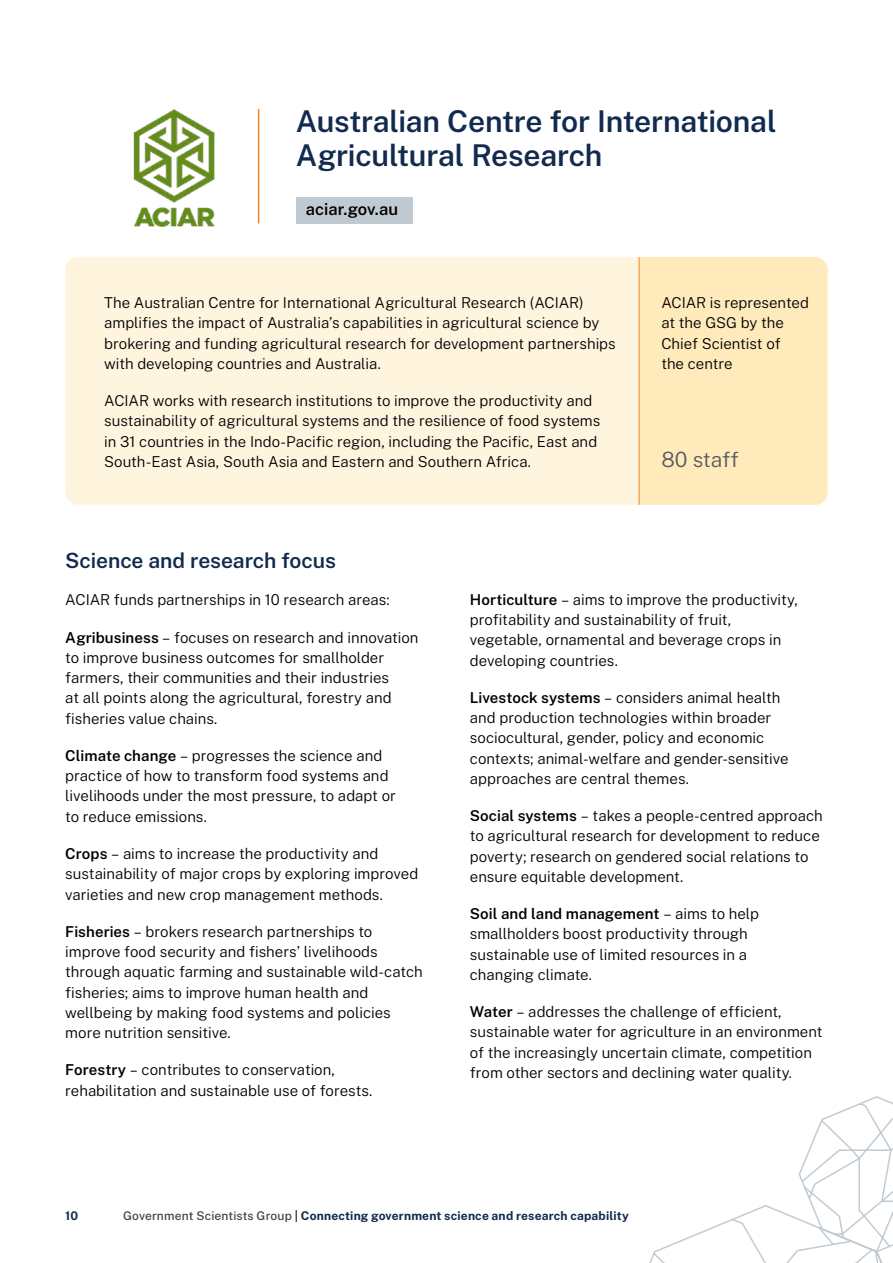
<style>
.page{position:relative;width:893px;height:1263px;background:#fff}
.page>*{position:absolute;margin:0;border:0;box-sizing:border-box;transform-origin:0 0}
.head_1{font:600 30px/34.5px "Public Sans";letter-spacing:-.01em;color:#112a4e}
.head__2{font:600 21px "Public Sans";letter-spacing:-.005em;color:#112a4e}
.head__2-2{font:300 21px "Public Sans";letter-spacing:-.01em;color:#58595b}
.body_text{font:600 16.5px "Public Sans";color:#000}
.body_text-2{font:300 15px/20.2px "Public Sans";color:#000}
.t1{font:700 12px "Public Sans";letter-spacing:.015em;color:#112a4e}
.s1{font-weight:600}
.s2{font-weight:500;color:#414042}
.s3{font-weight:500;color:#000}
</style>
<div class="page">
<div style="left:65px;top:257px;width:763px;height:248px;background:#fff5df;border-radius:13px"></div>
<div style="left:639px;top:257px;width:189px;height:248px;background:#ffeabc"></div>
<svg style="left:649px;top:1096px;width:244px;height:167px"></svg>
<div style="left:296px;top:197px;width:116px;height:26px;background:#c0cad2"></div>
<img style="left:133px;top:109px;width:82px;height:118px">
<hr style="left:258px;top:109px;width:1px;height:114px;background:#f18521">
<h1 class="head_1" style="left:296px;top:102px;width:482px">Australian Centre for International<br>Agricultural Research</h1>
<p class="body_text" style="left:306px;top:197px;width:94px">aciar.gov.au</p>
<p class="body_text-2" style="left:104px;top:292px;width:513px">The Australian Centre for International Agricultural Research (ACIAR) amplifies the impact of Australia’s capabilities in agricultural science by brokering and funding agricultural research for development partnerships with developing countries and Australia.</p>
<p class="body_text-2" style="left:104px;top:390px;width:498px">ACIAR works with research institutions to improve the productivity and sustainability of agricultural systems and the resilience of food systems in 31 countries in the Indo-Pacific region, including the Pacific, East and South-East Asia, South Asia and Eastern and Southern Africa.</p>
<p class="body_text-2" style="left:661px;top:292px;width:149px">ACIAR is represented at the GSG by the<br>Chief Scientist of<br>the centre</p>
<h2 class="head__2-2" style="left:661px;top:445px;width:79px">80 staff</h2>
<h2 class="head__2" style="left:65px;top:545px;width:272px">Science and research focus</h2>
<p class="body_text-2" style="left:65px;top:589px;width:326px">ACIAR funds partnerships in 10 research areas:</p>
<p class="body_text-2" style="left:65px;top:626px;width:355px"><span class="s1">Agribusiness</span> – focuses on research and innovation to improve business outcomes for smallholder farmers, their communities and their industries<br>at all points along the agricultural, forestry and fisheries value chains.</p>
<p class="body_text-2" style="left:65px;top:745px;width:332px"><span class="s1">Climate change</span> – progresses the science and practice of how to transform food systems and livelihoods under the most pressure, to adapt or to reduce emissions.</p>
<p class="body_text-2" style="left:65px;top:843px;width:354px"><span class="s1">Crops</span> – aims to increase the productivity and sustainability of major crops by exploring improved varieties and new crop management methods.</p>
<p class="body_text-2" style="left:65px;top:920px;width:359px"><span class="s1">Fisheries</span> – brokers research partnerships to improve food security and fishers’ livelihoods through aquatic farming and sustainable wild‑catch fisheries; aims to improve human health and wellbeing by making food systems and policies more nutrition sensitive.</p>
<p class="body_text-2" style="left:65px;top:1059px;width:309px"><span class="s1">Forestry</span> – contributes to conservation, rehabilitation and sustainable use of forests.</p>
<p class="body_text-2" style="left:470px;top:588px;width:329px"><span class="s1">Horticulture</span> – aims to improve the productivity, profitability and sustainability of fruit, vegetable, ornamental and beverage crops in developing countries.</p>
<p class="body_text-2" style="left:470px;top:686px;width:320px"><span class="s1">Livestock systems</span> – considers animal health and production technologies within broader sociocultural, gender, policy and economic contexts; animal-welfare and gender-sensitive approaches are central themes.</p>
<p class="body_text-2" style="left:470px;top:805px;width:354px"><span class="s1">Social systems</span> – takes a people-centred approach to agricultural research for development to reduce poverty; research on gendered social relations to ensure equitable development.</p>
<p class="body_text-2" style="left:470px;top:903px;width:291px"><span class="s1">Soil and land management</span> – aims to help smallholders boost productivity through sustainable use of limited resources in a changing climate.</p>
<p class="body_text-2" style="left:470px;top:1001px;width:354px"><span class="s1">Water</span> – addresses the challenge of efficient, sustainable water for agriculture in an environment of the increasingly uncertain climate, competition from other sectors and declining water quality.</p>
<p class="t1" style="left:65px;top:1207px;width:14px">10</p>
<p class="t1" style="left:123px;top:1207px;width:507px"><span class="s2">Government Scientists Group</span> <span class="s3">|</span> Connecting government science and research capability</p>
</div>
